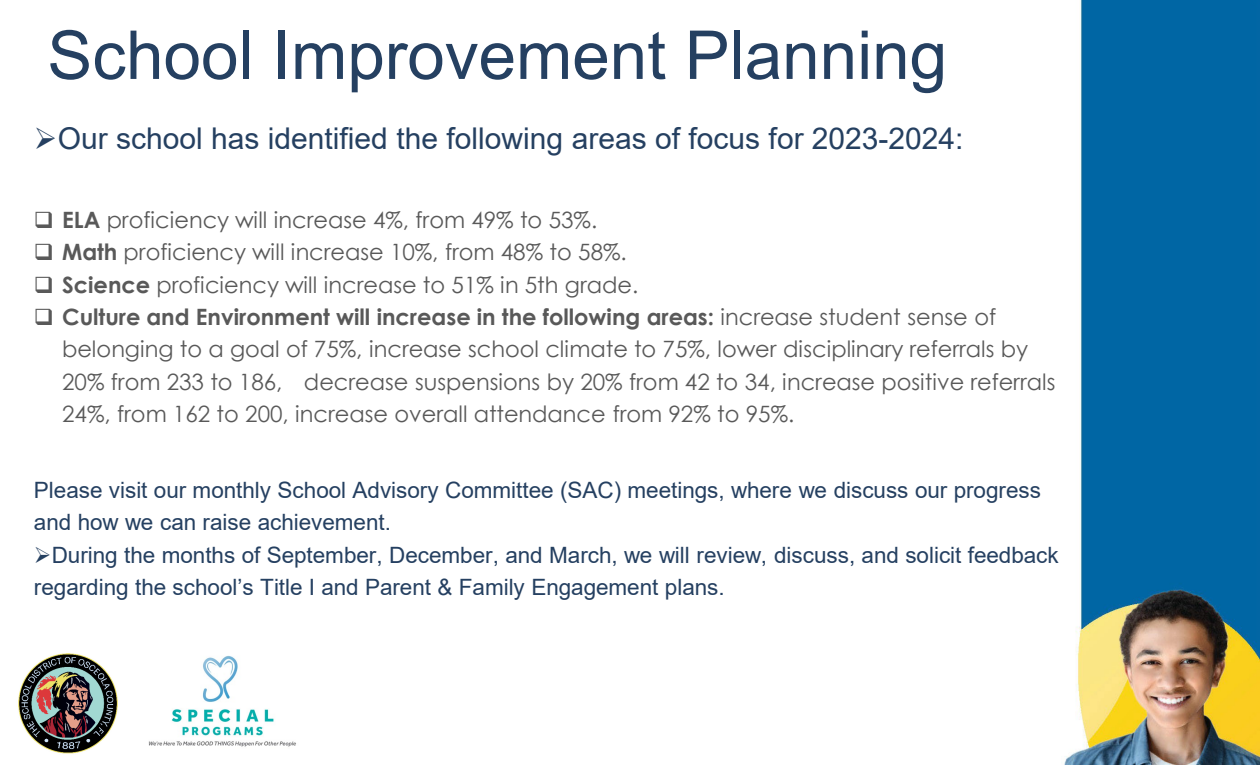
<style>
.page{position:relative;width:1260px;height:765px;background:#fff}
.page>*{position:absolute;margin:0;border:0;box-sizing:border-box;transform-origin:0 0}
.t1{font:67.5px "Arial";color:#254061}
.t2{font:30px "Arial";color:#254061}
.t3{font:22.5px/32.4px "Century Gothic";color:#595959}
.t4{font:22.5px/32.4px "Arial";letter-spacing:-.005em;color:#254061}
.s1{font-weight:700}
</style>
<div class="page">
<img style="left:1064px;top:0;width:196px;height:765px">
<img style="left:18px;top:653px;width:100px;height:101px">
<img style="left:148px;top:655px;width:148px;height:92px">
<p class="t1" style="left:47px;top:9px;width:901px">School Improvement Planning</p>
<p class="t2" style="left:34px;top:118px;width:931px">➢Our school has identified the following areas of focus for 2023-2024:</p>
<p class="t3" style="left:34px;top:203px;width:565px">❑ <span class="s1">ELA</span> proficiency will increase 4%, from 49% to 53%.</p>
<p class="t3" style="left:34px;top:235px;width:594px">❑ <span class="s1">Math</span> proficiency will increase 10%, from 48% to 58%.</p>
<p class="t3" style="left:34px;top:268px;width:606px">❑ <span class="s1">Science</span> proficiency will increase to 51% in 5th grade.</p>
<p class="t3" style="left:62px;top:300px;width:995px;text-indent:-28px">❑ <span class="s1">Culture and Environment will increase in the following areas:</span> increase student sense of belonging to a goal of 75%, increase school climate to 75%, lower disciplinary referrals by 20% from 233 to 186, decrease suspensions by 20% from 42 to 34, increase positive referrals 24%, from 162 to 200, increase overall attendance from 92% to 95%.</p>
<p class="t4" style="left:34px;top:473px;width:1009px">Please visit our monthly School Advisory Committee (SAC) meetings, where we discuss our progress and how we can raise achievement.</p>
<p class="t4" style="left:34px;top:538px;width:1026px">➢During the months of September, December, and March, we will review, discuss, and solicit feedback regarding the school’s Title I and Parent &amp; Family Engagement plans.</p>
</div>
